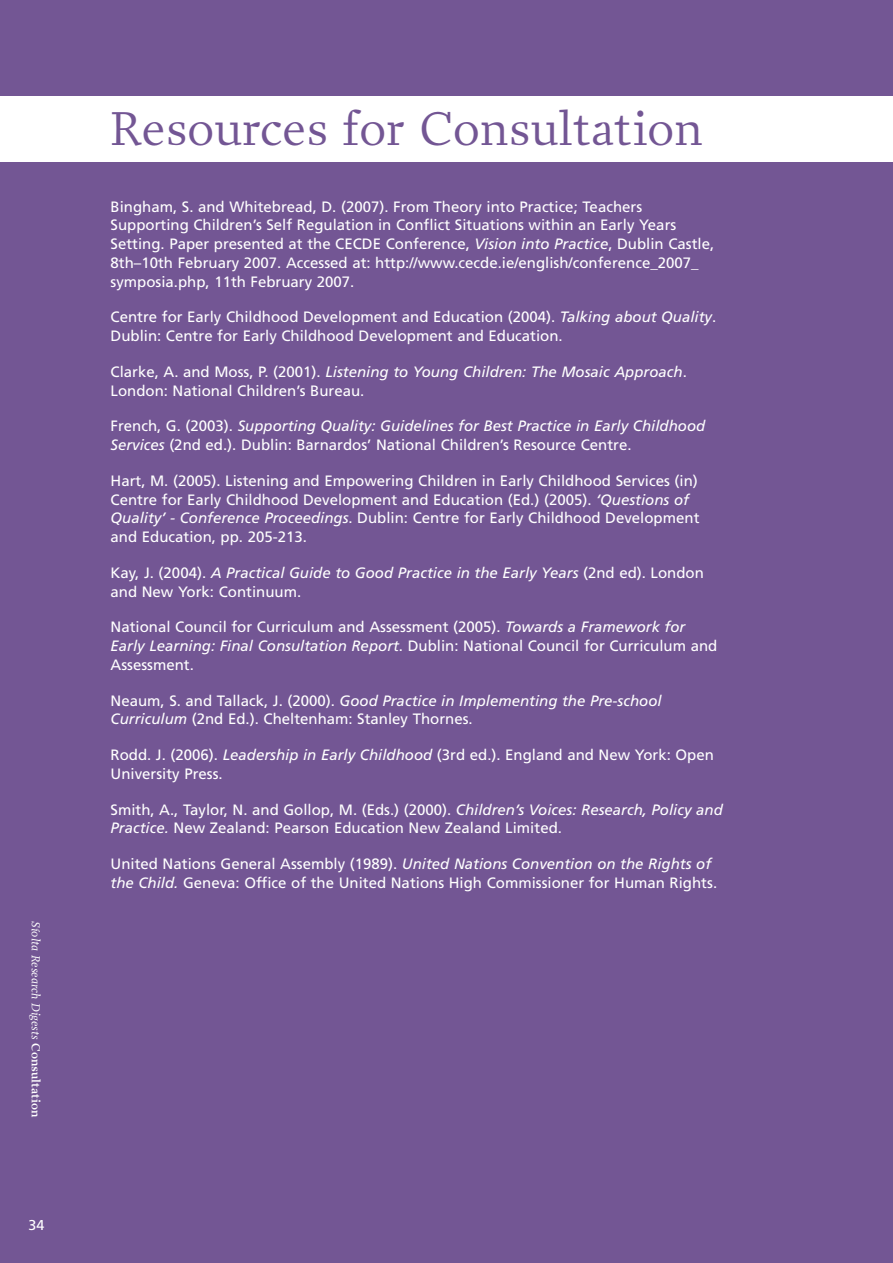
<style>
.page{position:relative;width:893px;height:1263px;background:#735694}
.page>*{position:absolute;margin:0;border:0;box-sizing:border-box;transform-origin:0 0}
.t1{font:48px "Prensa";color:#735694}
.t2{font:15px/18.8px "Frutiger";color:#fff}
.t3{font:14.25px "Frutiger";color:#fff}
.t4{font:italic 12px "Prensa";color:#fff}
.s1{font-weight:600;font-style:normal}
.s2{font-style:italic}
</style>
<div class="page">
<div style="left:0;top:96px;width:893px;height:66px;background:#fff"></div>
<p class="t4" style="left:43px;top:921px;width:198px;rotate:90deg">Síolta Research Digests <span class="s1">Consultation</span></p>
<p class="t3" style="left:29px;top:1217px;width:9px">34</p>
<h1 class="t1" style="left:111px;top:100px;width:594px">Resources for Consultation</h1>
<p class="t2" style="left:111px;top:197px;width:605px">Bingham, S. and Whitebread, D. (2007). From Theory into Practice; Teachers Supporting Children’s Self Regulation in Conflict Situations within an Early Years Setting. Paper presented at the CECDE Conference, <span class="s2">Vision into Practice</span>, Dublin Castle, 8th–1 0th February 2007. Accessed at: http://www.cecde.ie/english/conference_2007_ symposia.php, 11 th February 2007.</p>
<p class="t2" style="left:111px;top:308px;width:607px">Centre for Early Childhood Development and Education (2004). <span class="s2">Talking about Quality</span>.<br>Dublin: Centre for Early Childhood Development and Education.</p>
<p class="t2" style="left:111px;top:362px;width:578px">Clarke, A. and Moss, P. (2001 ). <span class="s2">Listening to Young Children: The Mosaic Approach</span>.<br>London: National Children’s Bureau.</p>
<p class="t2" style="left:111px;top:417px;width:596px">French, G. (2003). <span class="s2">Supporting Quality: Guidelines for Best Practice in Early Childhood<br>Services</span> (2nd ed.). Dublin: Barnardos’ National Children’s Resource Centre.</p>
<p class="t2" style="left:111px;top:471px;width:590px">Hart, M. (2005). Listening and Empowering Children in Early Childhood Services (in)<br>Centre for Early Childhood Development and Education (Ed.) (2005). <span class="s2">‘Questions of Quality’ - Conference Proceedings</span>. Dublin: Centre for Early Childhood Development and Education, pp. 205-213 .</p>
<p class="t2" style="left:111px;top:563px;width:595px">Kay, J. (2004). <span class="s2">A Practical Guide to Good Practice in the Early Years</span> (2nd ed). London and New York: Continuum.</p>
<p class="t2" style="left:111px;top:618px;width:608px">National Council for Curriculum and Assessment (2005). <span class="s2">Towards a Framework for<br>Early Learning: Final Consultation Report</span>. Dublin: National Council for Curriculum and<br>Assessment.</p>
<p class="t2" style="left:111px;top:691px;width:553px">Neaum, S. and Tallack, J. (2000). <span class="s2">Good Practice in Implementing the Pre-school<br>Curriculum</span> (2nd Ed.). Cheltenham: Stanley Thornes.</p>
<p class="t2" style="left:111px;top:745px;width:605px">Rodd. J. (2006). <span class="s2">Leadership in Early Childhood</span> (3rd ed.). England and New York: Open<br>University Press.</p>
<p class="t2" style="left:111px;top:800px;width:614px">Smith, A., Taylor, N. and Gollop, M. (Eds.) (2000). <span class="s2">Children’s Voices: Research, Policy and<br>Practice.</span> New Zealand: Pearson Education New Zealand Limited.</p>
<p class="t2" style="left:111px;top:854px;width:608px">United Nations General Assembly (1 989). <span class="s2">United Nations Convention on the Rights of the Child.</span> Geneva: Office of the United Nations High Commissioner for Human Rights.</p>
</div>
